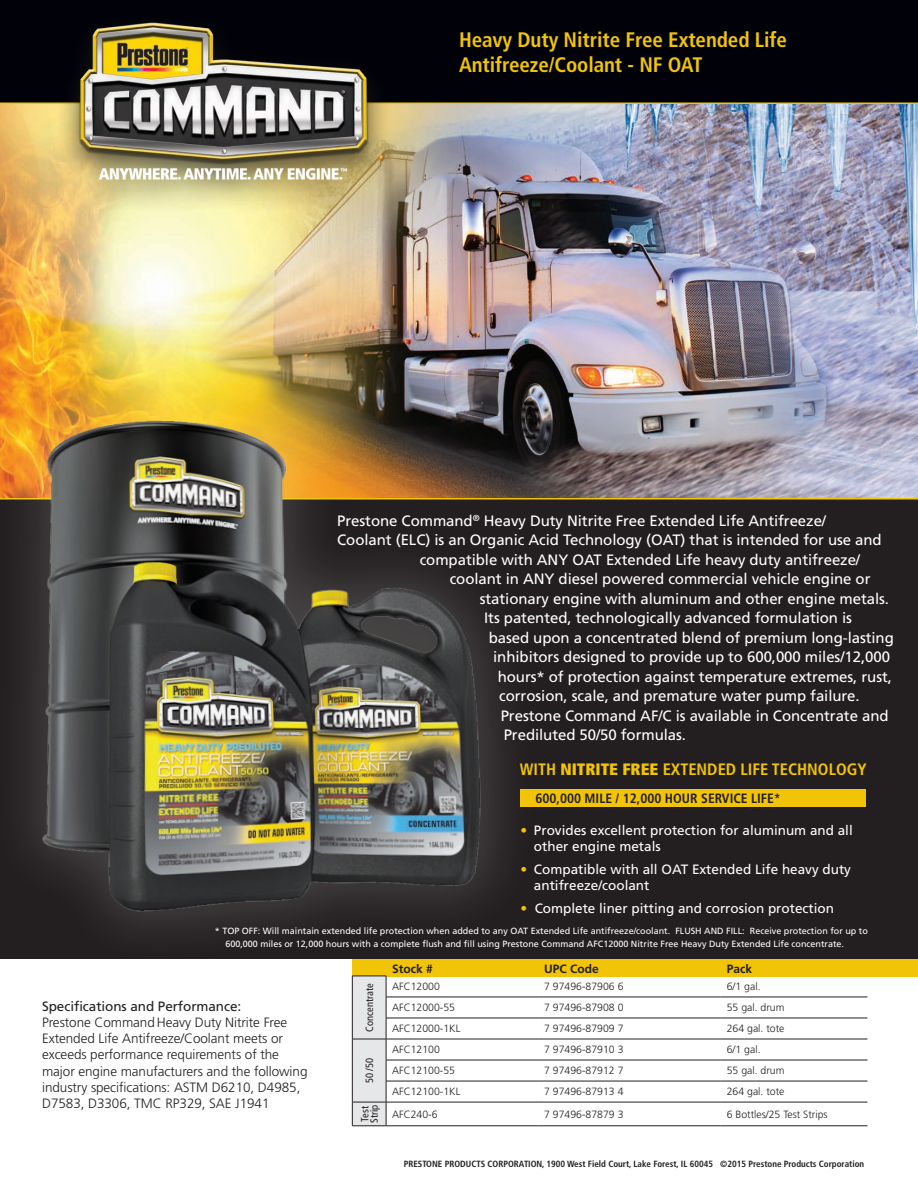
<style>
.page{position:relative;width:918px;height:1188px;background:#fff}
.page>*{position:absolute;margin:0;border:0;box-sizing:border-box;transform-origin:0 0}
.t1{font:700 condensed 21px/25.2px "Frutiger";letter-spacing:-.005em;color:#f2c407}
.t2{font:700 condensed 16.5px "Frutiger";color:#f2c407}
.t3{font:15px "Frutiger";letter-spacing:-.005em;color:#fff}
.t4{font:300 13.5px/16.2px "Frutiger";letter-spacing:-.005em;color:#231f20}
.t5{font:13.5px/16.2px "Frutiger";color:#fff}
.t6{font:700 condensed 13.5px "Frutiger";color:#231f20}
.t7{font:700 condensed 12px "Frutiger";color:#231f20}
.t8{font:700 12px "Frutiger";color:#231f20}
.t9{font:300 10.5px "Frutiger";color:#231f20}
.t10{font:condensed 10.5px/9.6px "Frutiger";color:#231f20}
.t11{font:9px/13.5px "Frutiger";color:#fff}
.t12{font:700 condensed 9px "Frutiger";color:#231f20}
.s1{font-weight:900}
.s2{color:#f2c407}
.s3{font-weight:400}
</style>
<div class="page">
<div style="left:0;top:0;width:918px;height:113px;background:#010209"></div>
<div style="left:0;top:456px;width:918px;height:503px;background:#231f20"></div>
<div style="left:520px;top:789px;width:346px;height:17px;background:#f2c407"></div>
<img style="left:0;top:103px;width:918px;height:397px">
<div style="left:57px;top:11px;width:334px;height:202px;background:#231f20;opacity:.75"></div>
<img style="left:65px;top:15px;width:318px;height:181px">
<div style="left:352px;top:959px;width:566px;height:17px;background:#f2c407"></div>
<hr style="left:386px;top:1126px;width:152px;height:1px;background:#231f20">
<hr style="left:538px;top:1126px;width:183px;height:1px;background:#231f20">
<hr style="left:721px;top:1126px;width:146px;height:1px;background:#231f20">
<svg style="left:352px;top:975px;width:515px;height:151px"></svg>
<hr style="left:352px;top:1126px;width:34px;height:1px;background:#231f20">
<div style="left:0;top:360px;width:542px;height:612px;background:#fff;opacity:.17"></div>
<img style="left:23px;top:406px;width:476px;height:514px">
<p class="t1" style="left:459px;top:27px;width:329px">Heavy Duty Nitrite Free Extended Life<br>Antifreeze/Coolant - NF OAT</p>
<p class="t3" style="left:337px;top:512px;width:490px">Prestone Command<sup>®</sup> Heavy Duty Nitrite Free Extended Life Antifreeze/</p>
<p class="t3" style="left:337px;top:531px;width:546px">Coolant (ELC) is an Organic Acid Technology (OAT) that is intended for use and</p>
<p class="t3" style="left:420px;top:551px;width:442px">compatible with ANY OAT Extended Life heavy duty antifreeze/</p>
<p class="t3" style="left:450px;top:570px;width:422px">coolant in ANY diesel powered commercial vehicle engine or</p>
<p class="t3" style="left:480px;top:590px;width:411px">stationary engine with aluminum and other engine metals.</p>
<p class="t3" style="left:484px;top:609px;width:369px">Its patented, technologically advanced formulation is</p>
<p class="t3" style="left:489px;top:629px;width:407px">based upon a concentrated blend of premium long-lasting</p>
<p class="t3" style="left:493px;top:648px;width:398px">inhibitors designed to provide up to 600,000 miles/12,000</p>
<p class="t3" style="left:498px;top:668px;width:396px">hours* of protection against temperature extremes, rust,</p>
<p class="t3" style="left:499px;top:687px;width:362px">corrosion, scale, and premature water pump failure.</p>
<p class="t3" style="left:501px;top:707px;width:389px">Prestone Command AF/C is available in Concentrate and</p>
<p class="t3" style="left:504px;top:726px;width:184px">Prediluted 50/50 formulas.</p>
<p class="t2" style="left:520px;top:759px;width:348px">WITH <span class="s1">NITRITE FREE</span> EXTENDED LIFE TECHNOLOGY</p>
<p class="t6" style="left:535px;top:790px;width:247px">600,000 MILE / 12,000 HOUR SERVICE LIFE*</p>
<p class="t5" style="left:534px;top:822px;width:320px;text-indent:-14px"><span class="s2">•</span> Provides excellent protection for aluminum and all other engine metals</p>
<p class="t5" style="left:534px;top:862px;width:319px;text-indent:-14px"><span class="s2">•</span> Compatible with all OAT Extended Life heavy duty antifreeze/coolant</p>
<p class="t5" style="left:520px;top:901px;width:315px"><span class="s2">•</span> Complete liner pitting and corrosion protection</p>
<p class="t11" style="left:225px;top:924px;width:644px;text-indent:-10px">* TOP OFF: Will maintain extended life protection when added to any OAT Extended Life antifreeze/coolant. FLUSH AND FILL: Receive protection for up to<br>600,000 miles or 12,000 hours with a complete flush and fill using Prestone Command AFC12000 Nitrite Free Heavy Duty Extended Life concentrate.</p>
<p class="t8" style="left:392px;top:962px;width:42px">Stock #</p>
<p class="t8" style="left:544px;top:962px;width:56px">UPC Code</p>
<p class="t8" style="left:727px;top:962px;width:27px">Pack</p>
<p class="t10" style="left:365px;top:1032px;width:50px;rotate:-90deg">Concentrate</p>
<p class="t9" style="left:392px;top:980px;width:49px">AFC12000</p>
<p class="t9" style="left:544px;top:980px;width:81px">7 97496-87906 6</p>
<p class="t9" style="left:727px;top:980px;width:35px">6/1 gal.</p>
<p class="t4" style="left:42px;top:998px;width:267px"><span class="s3">Specifications and Performance:<br></span>Prestone Command Heavy Duty Nitrite Free Extended Life Antifreeze/Coolant meets or exceeds performance requirements of the major engine manufacturers and the following industry specifications: ASTM D6210, D4985, D7583, D3306, TMC RP329, SAE J1941</p>
<p class="t9" style="left:392px;top:1001px;width:65px">AFC12000-55</p>
<p class="t9" style="left:544px;top:1001px;width:81px">7 97496-87908 0</p>
<p class="t9" style="left:727px;top:1001px;width:59px">55 gal. drum</p>
<p class="t9" style="left:392px;top:1022px;width:70px">AFC12000-1KL</p>
<p class="t9" style="left:544px;top:1022px;width:81px">7 97496-87909 7</p>
<p class="t9" style="left:727px;top:1022px;width:59px">264 gal. tote</p>
<p class="t9" style="left:392px;top:1043px;width:49px">AFC12100</p>
<p class="t9" style="left:544px;top:1043px;width:81px">7 97496-87910 3</p>
<p class="t9" style="left:727px;top:1043px;width:35px">6/1 gal.</p>
<p class="t9" style="left:392px;top:1064px;width:65px">AFC12100-55</p>
<p class="t9" style="left:544px;top:1064px;width:81px">7 97496-87912 7</p>
<p class="t9" style="left:727px;top:1064px;width:59px">55 gal. drum</p>
<p class="t9" style="left:392px;top:1085px;width:70px">AFC12100-1KL</p>
<p class="t9" style="left:544px;top:1085px;width:81px">7 97496-87913 4</p>
<p class="t9" style="left:727px;top:1085px;width:59px">264 gal. tote</p>
<p class="t10" style="left:365px;top:1083px;width:27px;rotate:-90deg">50 /50</p>
<p class="t7" style="left:88px;top:1070px;width:115px">or call (888) 282-8960.</p>
<p class="t7" style="left:88px;top:1083px;width:140px">www.prestone.com/patents</p>
<p class="t7" style="left:88px;top:1097px;width:210px">Reference recycle information from label.</p>
<p class="t10" style="left:360px;top:1123px;width:20px;rotate:-90deg">Test<br>Strip</p>
<p class="t9" style="left:392px;top:1108px;width:47px">AFC240-6</p>
<p class="t9" style="left:544px;top:1108px;width:81px">7 97496-87879 3</p>
<p class="t9" style="left:727px;top:1108px;width:102px">6 Bottles/25 Test Strips</p>
<p class="t12" style="left:404px;top:1159px;width:462px">PRESTONE PRODUCTS CORPORATION, 1900 West Field Court, Lake Forest, IL 60045 ©2015 Prestone Products Corporation</p>
</div>
